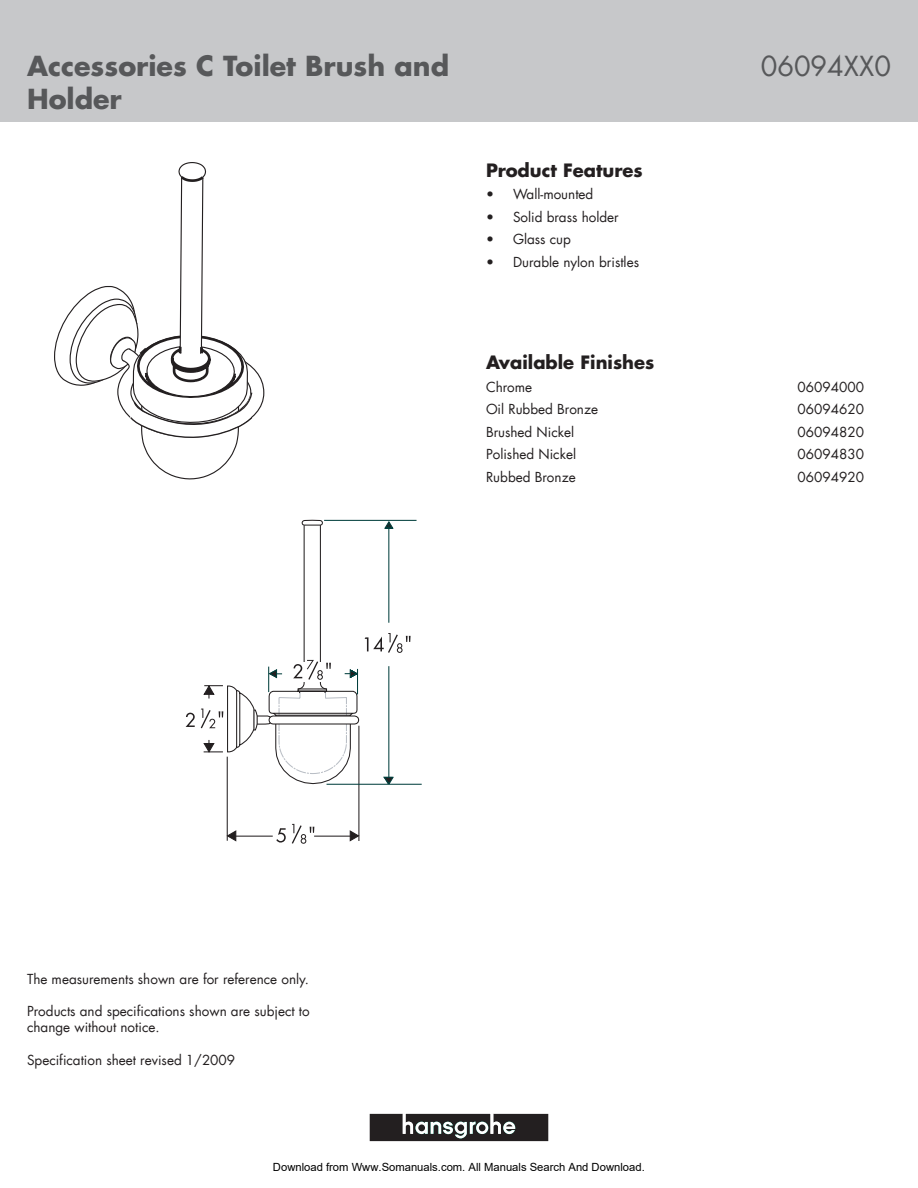
<style>
.page{position:relative;width:918px;height:1188px;background:#fff}
.page>*{position:absolute;margin:0;border:0;box-sizing:border-box;transform-origin:0 0}
.hansgrohe_product_na{font:700 27px/32.4px "Futura LT";color:#57585a}
.hansgrohe_product_nu{font:27px "Futura LT";color:#57585a}
.subject_heading{font:700 18px "Futura LT";color:#231f20}
.bullet_point{font:13.5px/22.5px "Futura LT";color:#231f20}
.detail{font:13.5px "Futura LT";color:#231f20}
.t1{font:11.25px "Arial";color:#000}
</style>
<div class="page">
<div style="left:0;top:0;width:918px;height:121px;background:#c7c8ca"></div>
<svg style="left:370px;top:1114px;width:178px;height:27px"></svg>
<svg style="left:54px;top:162px;width:210px;height:317px"></svg>
<hr style="left:324px;top:520px;width:93px;height:1px;background:#023f3d">
<hr style="left:232px;top:836px;width:41px;height:1px;background:#231f20">
<hr style="left:314px;top:836px;width:40px;height:1px;background:#231f20">
<svg style="left:226px;top:829px;width:11px;height:13px"></svg>
<svg style="left:349px;top:829px;width:11px;height:13px"></svg>
<hr style="left:358px;top:726px;width:1px;height:115px;background:#231f20">
<hr style="left:227px;top:757px;width:1px;height:84px;background:#231f20">
<hr style="left:327px;top:784px;width:95px;height:1px;background:#023f3d">
<svg style="left:186px;top:713px;width:9px;height:14px"></svg>
<svg style="left:276px;top:828px;width:10px;height:15px"></svg>
<svg style="left:292px;top:824px;width:22px;height:20px"></svg>
<svg style="left:201px;top:520px;width:210px;height:265px"></svg>
<p class="hansgrohe_product_na" style="left:27px;top:50px;width:424px">Accessories C Toilet Brush and<br>Holder</p>
<p class="hansgrohe_product_nu" style="left:761px;top:49px;width:132px">06094XX0</p>
<p class="subject_heading" style="left:486px;top:158px;width:158px">Product Features</p>
<p class="bullet_point" style="left:513px;top:183px;width:82px">Wall-mounted</p>
<p class="bullet_point" style="left:513px;top:206px;width:107px">Solid brass holder</p>
<p class="bullet_point" style="left:513px;top:228px;width:59px">Glass cup</p>
<p class="bullet_point" style="left:513px;top:251px;width:128px">Durable nylon bristles</p>
<p class="bullet_point" style="left:486px;top:183px;width:9px;text-align:justify">• • • •</p>
<p class="subject_heading" style="left:486px;top:350px;width:170px">Available Finishes</p>
<p class="detail" style="left:486px;top:378px;width:48px">Chrome</p>
<p class="detail" style="left:797px;top:378px;width:68px">06094000</p>
<p class="detail" style="left:486px;top:400px;width:114px">Oil Rubbed Bronze</p>
<p class="detail" style="left:797px;top:400px;width:68px">06094620</p>
<p class="detail" style="left:486px;top:423px;width:90px">Brushed Nickel</p>
<p class="detail" style="left:797px;top:423px;width:68px">06094820</p>
<p class="detail" style="left:486px;top:445px;width:92px">Polished Nickel</p>
<p class="detail" style="left:797px;top:445px;width:68px">06094830</p>
<p class="detail" style="left:486px;top:468px;width:91px">Rubbed Bronze</p>
<p class="detail" style="left:797px;top:468px;width:68px">06094920</p>
<p class="bullet_point" style="left:27px;top:968px;width:284px">The measurements shown are for reference only.</p>
<p class="bullet_point" style="left:27px;top:1003px;width:284px;line-height:16.2px">Products and specifications shown are subject to change without notice.</p>
<p class="bullet_point" style="left:27px;top:1049px;width:210px">Specification sheet revised 1/2009</p>
<p class="t1" style="left:273px;top:1160px;width:373px">Download from Www.Somanuals.com. All Manuals Search And Download.</p>
</div>
